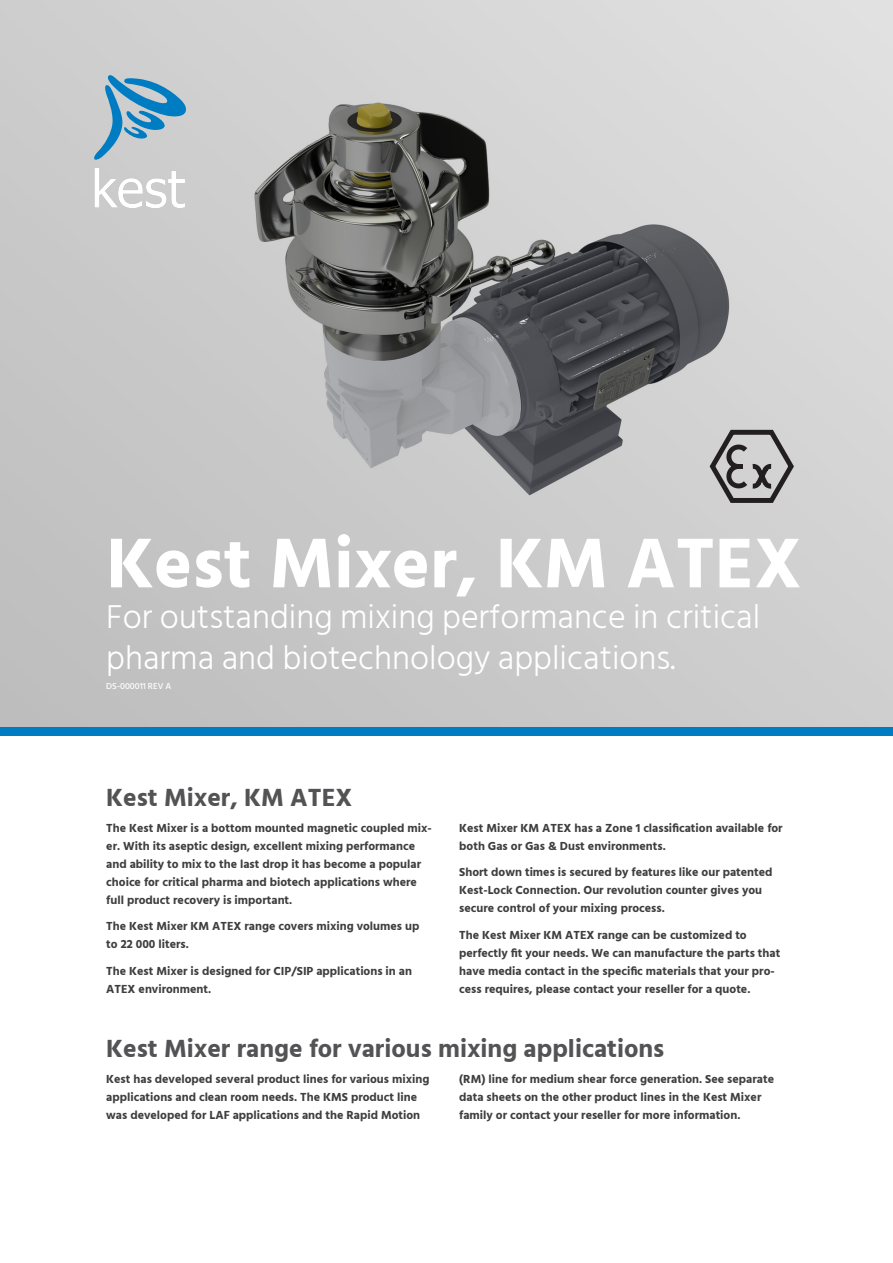
<style>
.page{position:relative;width:893px;height:1263px;background:#fff}
.page>*{position:absolute;margin:0;border:0;box-sizing:border-box;transform-origin:0 0}
.t1{font:700 72px "Hind Siliguri";color:#fff}
.t2{font:300 33.9px/40.8px "Hind Siliguri";color:#fff}
.t3{font:700 25.5px "Hind Siliguri";color:#535355}
.bröd_bold{font:700 12px/18px "Hind Siliguri";color:#3e3e3f}
.t4{font:500 9px "Hind Siliguri";color:#fff}
</style>
<div class="page">
<img style="left:0;top:0;width:893px;height:727px">
<svg style="left:94px;top:75px;width:92px;height:85px;background:#8db4ca"></svg>
<svg style="left:95px;top:168px;width:90px;height:40px"></svg>
<div style="left:0;top:727px;width:893px;height:8px;background:#007cc2"></div>
<svg style="left:709px;top:429px;width:85px;height:74px;background:#a09f9f"></svg>
<p class="t1" style="left:106px;top:507px;width:697px">Kest Mixer, KM ATEX</p>
<p class="t2" style="left:106px;top:596px;width:655px">For outstanding mixing performance in critical pharma and biotechnology applications.</p>
<p class="t4" style="left:106px;top:680px;width:67px">DS-000011 REV A</p>
<h2 class="t3" style="left:106px;top:777px;width:248px">Kest Mixer, KM ATEX</h2>
<p class="bröd_bold" style="left:106px;top:819px;width:327px">The Kest Mixer is a bottom mounted magnetic coupled mix&shy;er. With its aseptic design, excellent mixing performance and ability to mix to the last drop it has become a popular choice for critical pharma and biotech applications where full product recovery is important.</p>
<p class="bröd_bold" style="left:106px;top:917px;width:315px">The Kest Mixer KM ATEX range covers mixing volumes up to 22 000 liters.</p>
<p class="bröd_bold" style="left:106px;top:962px;width:307px">The Kest Mixer is designed for CIP/SIP applications in an<br>ATEX environment.</p>
<p class="bröd_bold" style="left:459px;top:819px;width:325px">Kest Mixer KM ATEX has a Zone 1 classification available for both Gas or Gas &amp; Dust environments.</p>
<p class="bröd_bold" style="left:459px;top:863px;width:315px">Short down times is secured by features like our patented<br>Kest-Lock Connection. Our revolution counter gives you secure control of your mixing process.</p>
<p class="bröd_bold" style="left:459px;top:926px;width:323px">The Kest Mixer KM ATEX range can be customized to perfectly fit your needs. We can manufacture the parts that have media contact in the specific materials that your pro&shy;cess requires, please contact your reseller for a quote.</p>
<h2 class="t3" style="left:106px;top:1028px;width:560px">Kest Mixer range for various mixing applications</h2>
<p class="bröd_bold" style="left:106px;top:1070px;width:325px">Kest has developed several product lines for various mixing applications and clean room needs. The KMS product line was developed for LAF applications and the Rapid Motion</p>
<p class="bröd_bold" style="left:459px;top:1070px;width:316px">(RM) line for medium shear force generation. See separate data sheets on the other product lines in the Kest Mixer family or contact your reseller for more information.</p>
</div>
